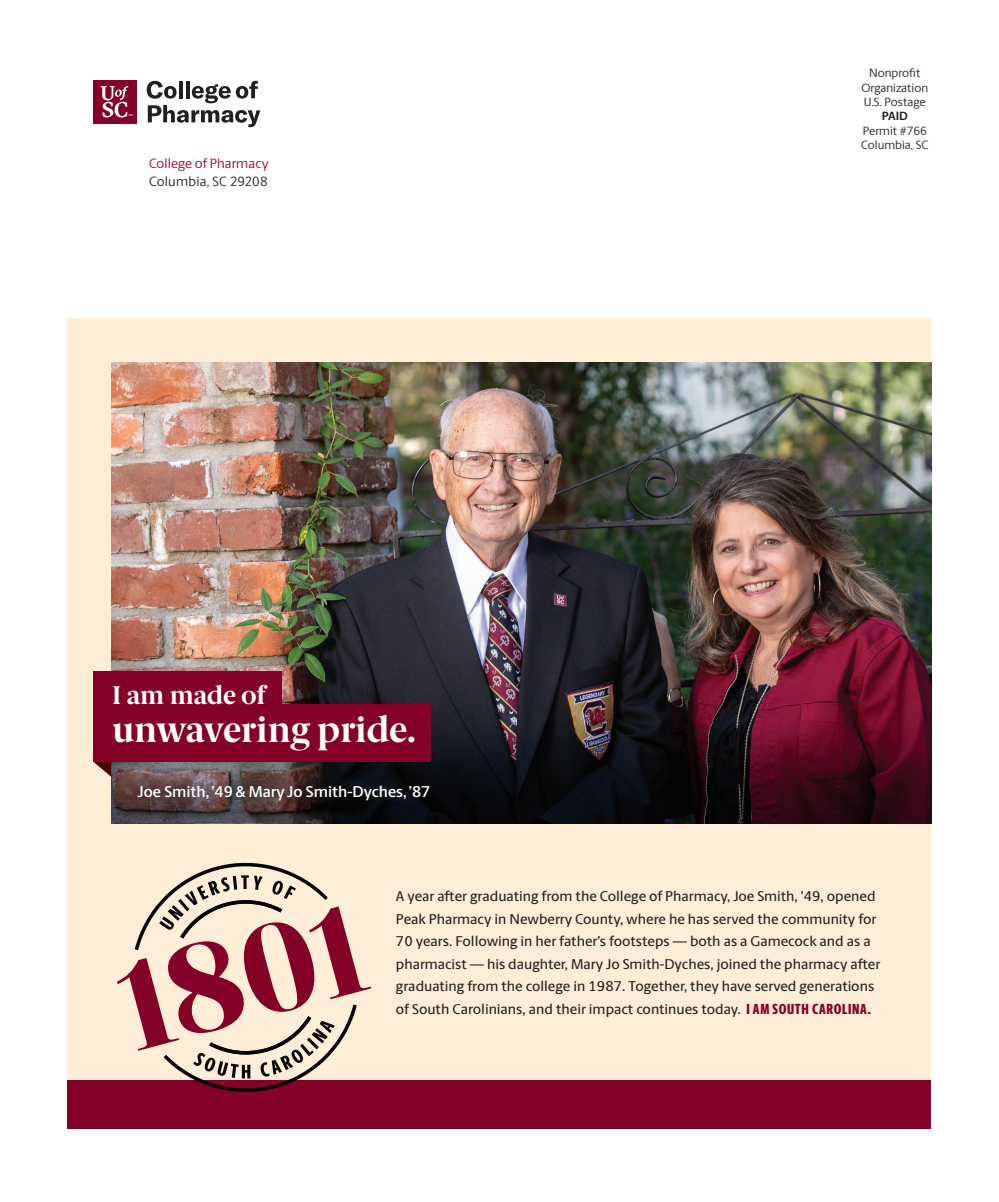
<style>
.page{position:relative;width:999px;height:1202px;background:#fff}
.page>*{position:absolute;margin:0;border:0;box-sizing:border-box;transform-origin:0 0}
.t1{font:700 36.15px "Berlingske Serif";color:#fff}
.t2{font:700 25.65px "Berlingske Serif";color:#fff}
.t3{font:600 15.75px "Berlingske Sans";color:#fff}
.t4{font:500 14.25px/22.5px "Berlingske Sans";color:#231f20}
.t5{font:13.5px "Berlingske Sans";letter-spacing:.01em;color:#98012d}
.t6{font:13.5px "Berlingske Sans";letter-spacing:.015em;color:#231f20}
.t7{font:12px "Berlingske Sans";color:#231f20}
.t8{font:700 12px "Berlingske Sans";color:#231f20}
.s1{font-family:"Berlingske Sans X Cn";font-weight:800;font-size:14.7px;color:#840128}
</style>
<div class="page">
<div style="left:67px;top:318px;width:864px;height:791px;background:#feedd7"></div>
<img style="left:111px;top:362px;width:820px;height:362px">
<svg style="left:111px;top:724px;width:820px;height:99px;background:#27131c"></svg>
<div style="left:67px;top:1080px;width:864px;height:49px;background:#840128"></div>
<svg style="left:129px;top:776px;width:309px;height:32px;background:#372b2c"></svg>
<svg style="left:117px;top:862px;width:254px;height:230px"></svg>
<div style="left:93px;top:80px;width:43px;height:43px;background:#840128"></div>
<svg style="left:101px;top:86px;width:32px;height:32px"></svg>
<svg style="left:147px;top:81px;width:113px;height:46px"></svg>
<svg style="left:93px;top:761px;width:18px;height:16px"></svg>
<div style="left:93px;top:671px;width:189px;height:50px;background:#840128"></div>
<div style="left:93px;top:704px;width:337px;height:57px;background:#840128"></div>
<p class="t5" style="left:149px;top:154px;width:121px">College of Pharmacy</p>
<p class="t6" style="left:149px;top:172px;width:120px">Columbia, SC 29208</p>
<p class="t2" style="left:112px;top:674px;width:155px">I am made of</p>
<p class="t1" style="left:112px;top:700px;width:305px">unwavering pride.</p>
<p class="t3" style="left:137px;top:779px;width:294px">Joe Smith, ’49 &amp; Mary Jo Smith-Dyches, ’87</p>
<p class="t7" style="left:869px;top:65px;width:53px">Nonprofit</p>
<p class="t7" style="left:861px;top:79px;width:68px">Organization</p>
<p class="t7" style="left:864px;top:93px;width:63px">U.S. Postage</p>
<p class="t8" style="left:882px;top:107px;width:28px">PAID</p>
<p class="t7" style="left:863px;top:122px;width:66px">Permit #766</p>
<p class="t7" style="left:861px;top:137px;width:69px">Columbia, SC</p>
<p class="t4" style="left:396px;top:884px;width:486px">A year after graduating from the College of Pharmacy, Joe Smith, ’49, opened Peak Pharmacy in Newberry County, where he has served the community for 70 years. Following in her father’s footsteps — both as a Gamecock and as a pharmacist — his daughter, Mary Jo Smith-Dyches, joined the pharmacy after graduating from the college in 1987. Together, they have served generations of South Carolinians, and their impact continues today. <span class="s1">I AM SOUTH CAROLINA.</span></p>
</div>
